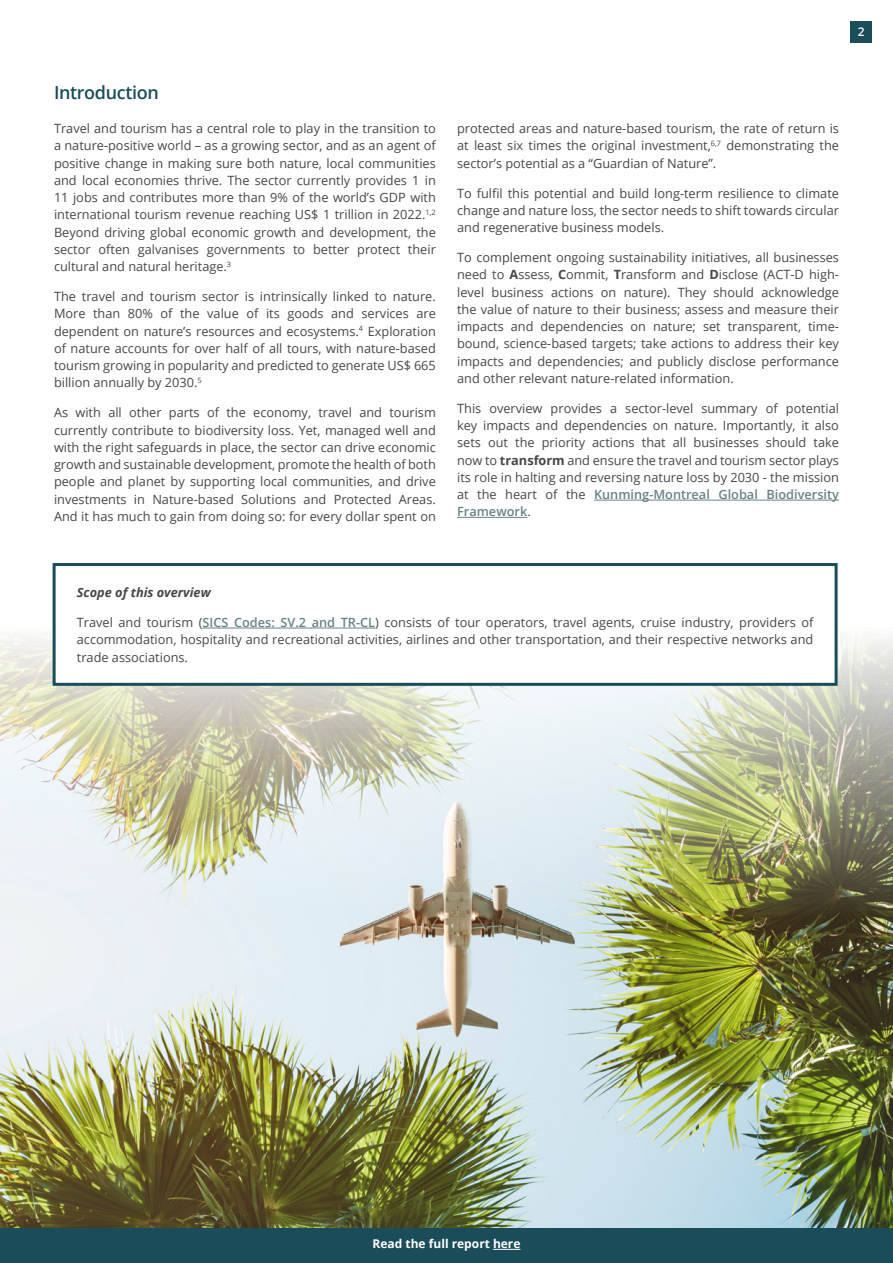
<style>
.page{position:relative;width:893px;height:1263px;background:#fff}
.page>*{position:absolute;margin:0;border:0;box-sizing:border-box;transform-origin:0 0}
.t1{font:600 18px "Open Sans";letter-spacing:-.02em;color:#1b4c5a}
.t2{font:12.75px/17.2px "Open Sans";color:#464749;text-align:justify}
.t3{font:italic 700 12.75px "Open Sans";color:#464749}
.t4{font:700 12px "Open Sans";color:#fff}
.t5{font:600 12px "Open Sans";color:#fff}
.s1{font-weight:700}
.s2{font-weight:600;color:#668387}
</style>
<div class="page">
<img style="left:0;top:499px;width:893px;height:730px">
<hr style="left:594px;top:500px;width:245px;height:1px;background:#668387">
<hr style="left:457px;top:517px;width:70px;height:1px;background:#668387">
<div style="left:54px;top:564px;width:782px;height:120px;background:#fff"></div>
<hr style="left:203px;top:628px;width:172px;height:1px;background:#668387">
<div style="left:53px;top:563px;width:785px;height:123px;border:3px solid #1b4c5a"></div>
<div style="left:0;top:1229px;width:893px;height:34px;background:#1b4c5a"></div>
<svg style="left:493px;top:1249px;width:27px;height:1px"></svg>
<div style="left:850px;top:21px;width:22px;height:21px;background:#1b4c5a"></div>
<p class="t1" style="left:54px;top:80px;width:106px">Introduction</p>
<p class="t2" style="left:54px;top:119px;width:383px">Travel and tourism has a central role to play in the transition to a nature-positive world – as a growing sector, and as an agent of positive change in making sure both nature, local communities and local economies thrive. The sector currently provides 1 in 11 jobs and contributes more than 9% of the world’s GDP with international tourism revenue reaching US$ 1 trillion in 2022.<sup>1,2<br></sup>Beyond driving global economic growth and development, the sector often galvanises governments to better protect their cultural and natural heritage.<sup>3</sup></p>
<p class="t2" style="left:54px;top:287px;width:383px">The travel and tourism sector is intrinsically linked to nature.<br>More than 80% of the value of its goods and services are dependent on nature’s resources and ecosystems.<sup>4</sup> Exploration of nature accounts for over half of all tours, with nature-based tourism growing in popularity and predicted to generate US$ 665 billion annually by 2030.<sup>5</sup></p>
<p class="t2" style="left:54px;top:404px;width:383px">As with all other parts of the economy, travel and tourism currently contribute to biodiversity loss. Yet, managed well and with the right safeguards in place, the sector can drive economic growth and sustainable development, promote the health of both people and planet by supporting local communities, and drive investments in Nature-based Solutions and Protected Areas.<br>And it has much to gain from doing so: for every dollar spent on</p>
<p class="t5" style="left:858px;top:24px;width:8px">2</p>
<p class="t2" style="left:457px;top:119px;width:383px">protected areas and nature-based tourism, the rate of return is at least six times the original investment,<sup>6,7</sup> demonstrating the sector’s potential as a “Guardian of Nature”.</p>
<p class="t2" style="left:457px;top:184px;width:383px">To fulfil this potential and build long-term resilience to climate change and nature loss, the sector needs to shift towards circular and regenerative business models.</p>
<p class="t2" style="left:457px;top:249px;width:383px">To complement ongoing sustainability initiatives, all businesses need to <span class="s1">A</span>ssess, <span class="s1">C</span>ommit, <span class="s1">T</span>ransform and <span class="s1">D</span>isclose (ACT-D high&shy;level business actions on nature). They should acknowledge the value of nature to their business; assess and measure their impacts and dependencies on nature; set transparent, time&shy;bound, science-based targets; take actions to address their key impacts and dependencies; and publicly disclose performance and other relevant nature-related information.</p>
<p class="t2" style="left:457px;top:399px;width:383px">This overview provides a sector-level summary of potential key impacts and dependencies on nature. Importantly, it also sets out the priority actions that all businesses should take now to <span class="s1">transform</span> and ensure the travel and tourism sector plays its role in halting and reversing nature loss by 2030 - the mission at the heart of the <span class="s2">Kunming-Montreal Global Biodiversity Framework</span>.</p>
<p class="t3" style="left:77px;top:583px;width:135px">Scope of this overview</p>
<p class="t2" style="left:77px;top:613px;width:738px">Travel and tourism (<span class="s2">SICS Codes: SV.2 and TR-CL</span>) consists of tour operators, travel agents, cruise industry, providers of accommodation, hospitality and recreational activities, airlines and other transportation, and their respective networks and trade associations.</p>
<p class="t4" style="left:372px;top:1235px;width:149px">Read the full report here</p>
</div>
